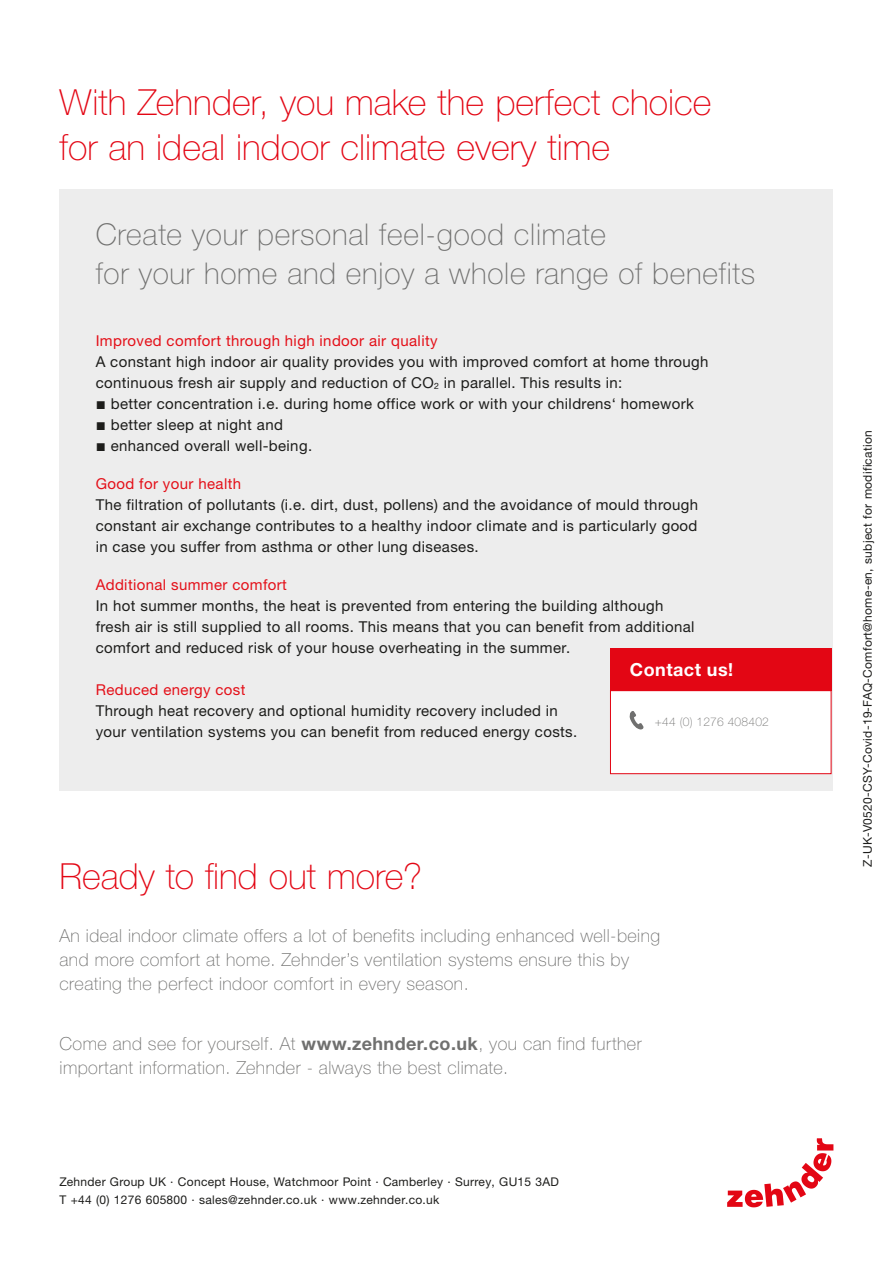
<style>
.page{position:relative;width:893px;height:1263px;background:#fff}
.page>*{position:absolute;margin:0;border:0;box-sizing:border-box;transform-origin:0 0}
.t1{font:100 36px/45px "Helvetica Neue LTW1 G";color:#e30614}
.t2{font:100 30px/39px "Helvetica Neue LTW1 G";letter-spacing:.025em;color:#70706f}
.t3{font:100 18px/24px "Helvetica Neue LTW1 G";letter-spacing:.025em;color:#70706f}
.t4{font:700 18px "Helvetica Neue LTW1 G";letter-spacing:.025em;color:#fff}
.t5{font:15px/21px "Helvetica Neuefor Zehnder";letter-spacing:.025em;color:#1d1d1b}
.t6{font:15px "Helvetica Neuefor Zehnder";letter-spacing:.025em;color:#e41019}
.t7{font:12px/18px "Helvetica Neuefor Zehnder";letter-spacing:.025em;color:#1d1d1b}
.t8{font:100 12px "Helvetica Neue LTW1 G";letter-spacing:.02em;color:#70706f}
.s1{font-weight:700}
</style>
<div class="page">
<div style="left:60px;top:189px;width:773px;height:602px;background:#ededed"></div>
<div style="left:610px;top:690px;width:221px;height:84px;background:#fff;border:1px solid #e30614"></div>
<svg style="left:629px;top:711px;width:15px;height:18px"></svg>
<div style="left:610px;top:648px;width:221px;height:43px;background:#e30614"></div>
<svg style="left:727px;top:1138px;width:106px;height:69px"></svg>
<h1 class="t1" style="left:60px;top:80px;width:653px">With Zehnder, you make the perfect choice for an ideal indoor climate every time</h1>
<h2 class="t2" style="left:96px;top:215px;width:661px">Create your personal feel-good climate<br>for your home and enjoy a whole range of benefits</h2>
<p class="t6" style="left:96px;top:331px;width:343px">Improved comfort through high indoor air quality</p>
<p class="t5" style="left:96px;top:351px;width:614px">A constant high indoor air quality provides you with improved comfort at home through continuous fresh air supply and reduction of CO<sub>2</sub> in parallel. This results in:</p>
<p class="t5" style="left:96px;top:393px;width:600px">■ better concentration i.e. during home office work or with your childrens‘ homework</p>
<p class="t5" style="left:96px;top:414px;width:189px">■ better sleep at night and</p>
<p class="t5" style="left:96px;top:435px;width:218px">■ enhanced overall well-being.</p>
<p class="t6" style="left:96px;top:474px;width:147px">Good for your health</p>
<p class="t5" style="left:96px;top:494px;width:604px;text-align:justify">The filtration of pollutants (i.e. dirt, dust, pollens) and the avoidance of mould through constant air exchange contributes to a healthy indoor climate and is particularly good in case you suffer from asthma or other lung diseases.</p>
<p class="t6" style="left:96px;top:575px;width:193px">Additional summer comfort</p>
<p class="t5" style="left:96px;top:595px;width:600px">In hot summer months, the heat is prevented from entering the building although fresh air is still supplied to all rooms. This means that you can benefit from additional comfort and reduced risk of your house overheating in the summer.</p>
<p class="t6" style="left:96px;top:680px;width:151px">Reduced energy cost</p>
<p class="t5" style="left:96px;top:700px;width:483px">Through heat recovery and optional humidity recovery included in your ventilation systems you can benefit from reduced energy costs.</p>
<p class="t4" style="left:630px;top:658px;width:105px">Contact us!</p>
<p class="t8" style="left:655px;top:715px;width:116px">+44 (0) 1276 408402</p>
<h1 class="t1" style="left:60px;top:854px;width:364px">Ready to find out more?</h1>
<p class="t3" style="left:60px;top:923px;width:602px">An ideal indoor climate offers a lot of benefits including enhanced well-being and more comfort at home. Zehnder’s ventilation systems ensure this by creating the perfect indoor comfort in every season.</p>
<p class="t3" style="left:60px;top:1031px;width:584px">Come and see for yourself. At <span class="s1">www.zehnder.co.uk</span>, you can find further important information. Zehnder - always the best climate.</p>
<p class="t7" style="left:60px;top:1172px;width:501px">Zehnder Group UK · Concept House, Watchmoor Point · Camberley · Surrey, GU15 3AD<br>T +44 (0) 1276 605800 · sales@zehnder.co.uk · www.zehnder.co.uk</p>
<p class="t7" style="left:858px;top:867px;width:438px;rotate:-90deg">Z-UK-V0520-CSY-Covid-19-FAQ-Comfort@home-en, subject for modification</p>
</div>
